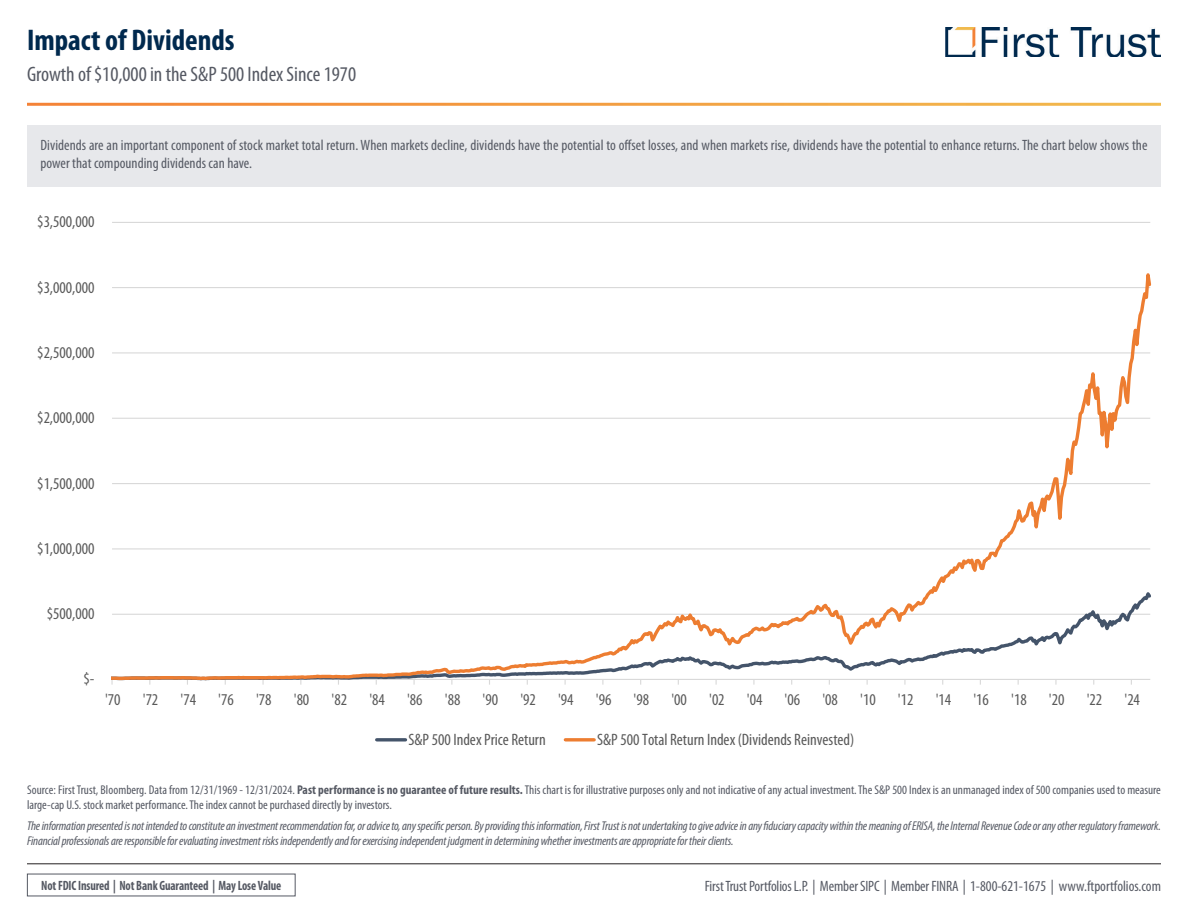
<style>
.page{position:relative;width:1188px;height:918px;background:#fff}
.page>*{position:absolute;margin:0;border:0;box-sizing:border-box;transform-origin:0 0}
.t1{font:700 condensed 30px "Myriad Pro";color:#00294e}
.t2{font:condensed 21px "Myriad Pro";color:#555963}
.t3{font:condensed 16.5px "Myriad Pro";letter-spacing:-.005em;color:#595959}
.t4{font:condensed 15px/18px "Myriad Pro";letter-spacing:.005em;color:#555963}
.t5{font:700 condensed 13.5px "Myriad Pro";letter-spacing:-.01em;color:#555963;scale:.91 1}
.t6{font:italic condensed 12.75px/15px "Myriad Pro";letter-spacing:-.01em;color:#555963}
.t7{font:condensed 12.75px/15px "Myriad Pro";color:#555963}
.s1{font-weight:700}
</style>
<div class="page">
<img style="left:945px;top:27px;width:216px;height:30px">
<div style="left:27px;top:125px;width:1134px;height:62px;background:#e7e8eb"></div>
<hr style="left:27px;top:863px;width:1134px;height:1px;background:#231f20">
<hr style="left:112px;top:222px;width:1038px;height:1px;background:#d9d9d9">
<svg style="left:112px;top:273px;width:1039px;height:408px"></svg>
<svg style="left:377px;top:738px;width:29px;height:4px"></svg>
<svg style="left:565px;top:738px;width:29px;height:4px"></svg>
<p class="t1" style="left:27px;top:21px;width:209px">Impact of Dividends</p>
<p class="t2" style="left:27px;top:62px;width:331px">Growth of $10,000 in the S&amp;P 500 Index Since 1970</p>
<p class="t4" style="left:40px;top:136px;width:1109px">Dividends are an important component of stock market total return. When markets decline, dividends have the potential to offset losses, and when markets rise, dividends have the potential to enhance returns. The chart below shows the power that compounding dividends can have.</p>
<p class="t3" style="left:37px;top:212px;width:59px">$3,500,000</p>
<p class="t3" style="left:37px;top:277px;width:59px">$3,000,000</p>
<p class="t3" style="left:37px;top:342px;width:59px">$2,500,000</p>
<p class="t3" style="left:37px;top:408px;width:59px">$2,000,000</p>
<p class="t3" style="left:37px;top:473px;width:59px">$1,500,000</p>
<p class="t3" style="left:37px;top:538px;width:59px">$1,000,000</p>
<p class="t3" style="left:47px;top:604px;width:49px">$500,000</p>
<p class="t3" style="left:83px;top:669px;width:13px">$-</p>
<p class="t3" style="left:105px;top:690px;width:17px">'70</p>
<p class="t3" style="left:143px;top:690px;width:17px">'72</p>
<p class="t3" style="left:181px;top:690px;width:17px">'74</p>
<p class="t3" style="left:218px;top:690px;width:17px">'76</p>
<p class="t3" style="left:256px;top:690px;width:17px">'78</p>
<p class="t3" style="left:294px;top:690px;width:17px">'80</p>
<p class="t3" style="left:332px;top:690px;width:17px">'82</p>
<p class="t3" style="left:369px;top:690px;width:17px">'84</p>
<p class="t3" style="left:407px;top:690px;width:17px">'86</p>
<p class="t3" style="left:445px;top:690px;width:17px">'88</p>
<p class="t3" style="left:483px;top:690px;width:17px">'90</p>
<p class="t3" style="left:520px;top:690px;width:17px">'92</p>
<p class="t3" style="left:558px;top:690px;width:17px">'94</p>
<p class="t3" style="left:596px;top:690px;width:17px">'96</p>
<p class="t3" style="left:634px;top:690px;width:17px">'98</p>
<p class="t3" style="left:671px;top:690px;width:17px">'00</p>
<p class="t3" style="left:709px;top:690px;width:17px">'02</p>
<p class="t3" style="left:747px;top:690px;width:17px">'04</p>
<p class="t3" style="left:785px;top:690px;width:17px">'06</p>
<p class="t3" style="left:822px;top:690px;width:17px">'08</p>
<p class="t3" style="left:860px;top:690px;width:17px">'10</p>
<p class="t3" style="left:898px;top:690px;width:17px">'12</p>
<p class="t3" style="left:936px;top:690px;width:17px">'14</p>
<p class="t3" style="left:973px;top:690px;width:17px">'16</p>
<p class="t3" style="left:1011px;top:690px;width:17px">'18</p>
<p class="t3" style="left:1049px;top:690px;width:17px">'20</p>
<p class="t3" style="left:1087px;top:690px;width:17px">'22</p>
<p class="t3" style="left:1124px;top:690px;width:17px">'24</p>
<p class="t3" style="left:409px;top:729px;width:139px">S&amp;P 500 Index Price Return</p>
<p class="t3" style="left:597px;top:729px;width:259px">S&amp;P 500 Total Return Index (Dividends Reinvested)</p>
<p class="t7" style="left:27px;top:782px;width:1135px">Source: First Trust, Bloomberg. Data from 12/31/1969 - 12/31/2024. <span class="s1">Past performance is no guarantee of future results.</span> This chart is for illustrative purposes only and not indicative of any actual investment. The S&amp;P 500 Index is an unmanaged index of 500 companies used to measure large-cap U.S. stock market performance. The index cannot be purchased directly by investors.</p>
<p class="t6" style="left:27px;top:818px;width:1135px">The information presented is not intended to constitute an investment recommendation for, or advice to, any specific person. By providing this information, First Trust is not undertaking to give advice in any fiduciary capacity within the meaning of ERISA, the Internal Revenue Code or any other regulatory framework.<br>Financial professionals are responsible for evaluating investment risks independently and for exercising independent judgment in determining whether investments are appropriate for their clients.</p>
<p class="t5" style="left:41px;top:877px;width:265px">Not FDIC Insured | Not Bank Guaranteed | May Lose Value</p>
<p class="t4" style="left:705px;top:877px;width:458px">First Trust Portfolios L.P. | Member SIPC | Member FINRA | 1-800-621-1675 | www.ftportfolios.com</p>
</div>
